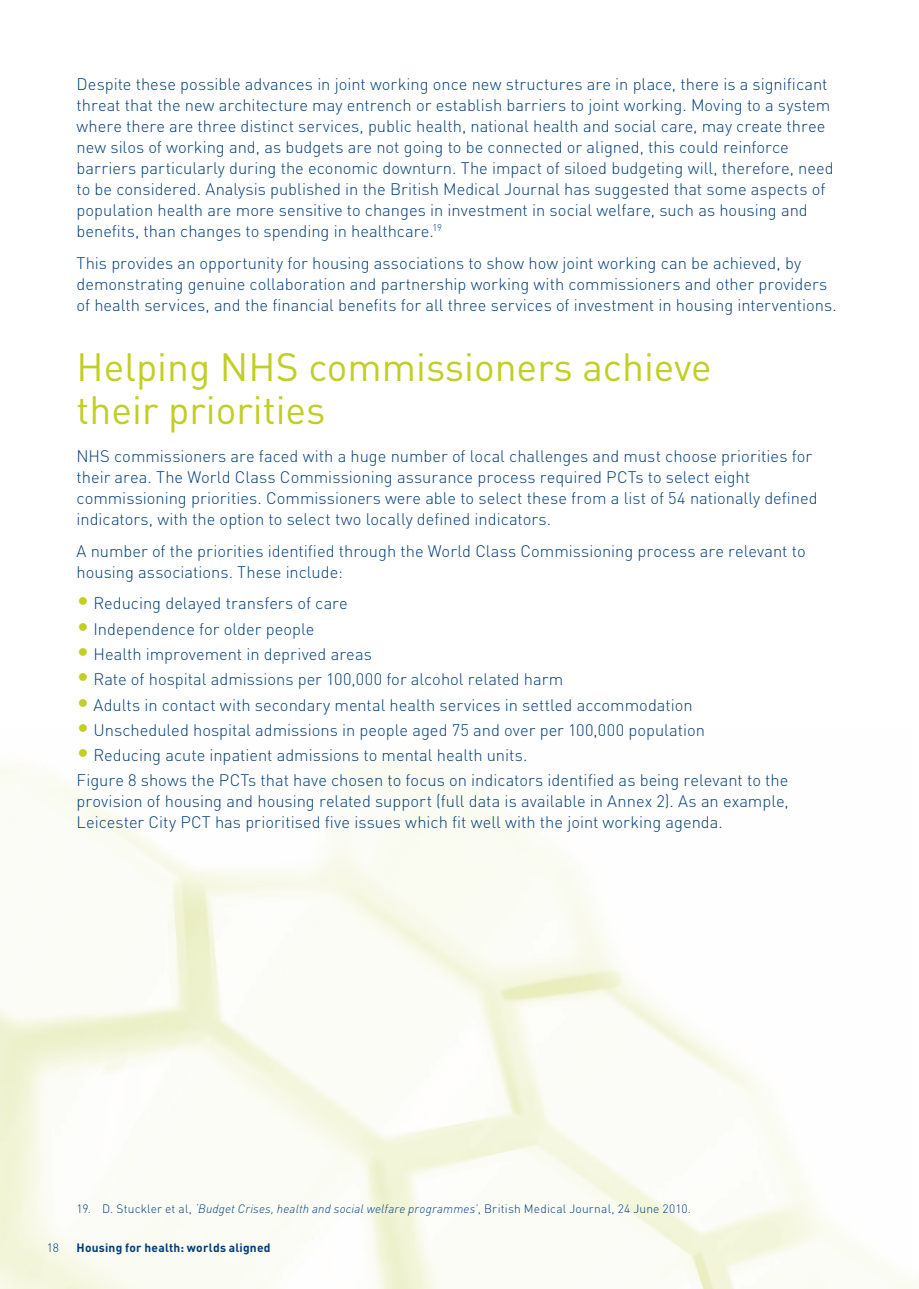
<style>
.page{position:relative;width:919px;height:1289px;background:#fff}
.page>*{position:absolute;margin:0;border:0;box-sizing:border-box;transform-origin:0 0}
.t1{font:39px/42.9px "DIN";color:#c1ce23}
.t2{font:300 16.5px/21px "DIN";color:#003d78}
.t3{font:300 12px "DIN";letter-spacing:.015em;color:#003d78}
.t4{font:700 12px "DIN";letter-spacing:.02em;color:#003d78}
.s1{font-size:24px;color:#c1ce23}
.s2{font-style:italic}
</style>
<div class="page">
<p class="t2" style="left:77px;top:73px;width:758px">Despite these possible advances in joint working once new structures are in place, there is a significant threat that the new architecture may entrench or establish barriers to joint working. Moving to a system where there are three distinct services, public health, national health and social care, may create three new silos of working and, as budgets are not going to be connected or aligned, this could reinforce barriers particularly during the economic downturn. The impact of siloed budgeting will, therefore, need to be considered. Analysis published in the British Medical Journal has suggested that some aspects of population health are more sensitive to changes in investment in social welfare, such as housing and benefits, than changes to spending in healthcare.<sup>19</sup></p>
<p class="t2" style="left:77px;top:252px;width:761px">This provides an opportunity for housing associations to show how joint working can be achieved, by demonstrating genuine collaboration and partnership working with commissioners and other providers of health services, and the financial benefits for all three services of investment in housing interventions.</p>
<h1 class="t1" style="left:77px;top:345px;width:636px">Helping NHS commissioners achieve their priorities</h1>
<p class="t2" style="left:77px;top:445px;width:742px">NHS commissioners are faced with a huge number of local challenges and must choose priorities for their area. The World Class Commissioning assurance process required PCTs to select eight commissioning priorities. Commissioners were able to select these from a list of 54 nationally defined indicators, with the option to select two locally defined indicators.</p>
<p class="t2" style="left:77px;top:540px;width:730px">A number of the priorities identified through the World Class Commissioning process are relevant to housing associations. These include:</p>
<p class="t2" style="left:77px;top:593px;width:273px"><span class="s1">•</span> Reducing delayed transfers of care</p>
<p class="t2" style="left:77px;top:618px;width:239px"><span class="s1">•</span> Independence for older people</p>
<p class="t2" style="left:77px;top:643px;width:297px"><span class="s1">•</span> Health improvement in deprived areas</p>
<p class="t2" style="left:77px;top:668px;width:488px"><span class="s1">•</span> Rate of hospital admissions per 100,000 for alcohol related harm</p>
<p class="t2" style="left:77px;top:694px;width:617px"><span class="s1">•</span> Adults in contact with secondary mental health services in settled accommodation</p>
<p class="t2" style="left:77px;top:719px;width:630px"><span class="s1">•</span> Unscheduled hospital admissions in people aged 75 and over per 100,000 population</p>
<p class="t2" style="left:77px;top:742px;width:713px;line-height:25.2px"><span class="s1">•</span> Reducing acute inpatient admissions to mental health units.<br>Figure 8 shows the PCTs that have chosen to focus on indicators identified as being relevant to the</p>
<p class="t2" style="left:77px;top:790px;width:713px">provision of housing and housing related support (full data is available in Annex 2). As an example,<br>Leicester City PCT has prioritised five issues which fit well with the joint working agenda.</p>
<p class="t3" style="left:77px;top:1200px;width:616px">19. D. Stuckler et al, <span class="s2">‘Budget Crises, health and social welfare programmes’</span>, British Medical Journal, 24 June 2010.</p>
<p class="t3" style="left:47px;top:1240px;width:14px">18</p>
<p class="t4" style="left:77px;top:1239px;width:195px">Housing for health: worlds aligned</p>
</div>
